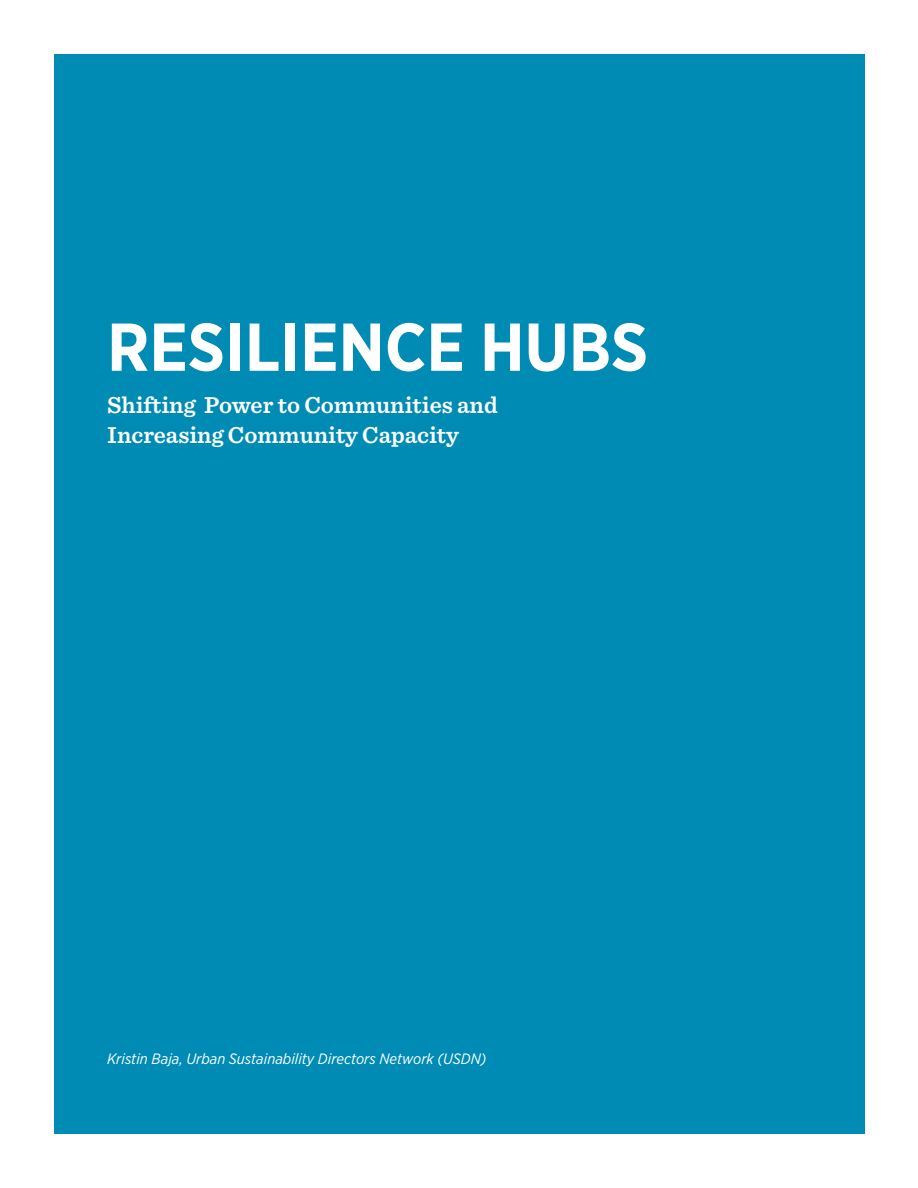
<style>
.page{position:relative;width:918px;height:1188px;background:#fff}
.page>*{position:absolute;margin:0;border:0;box-sizing:border-box;transform-origin:0 0}
.t1{font:700 67.5px "Gotham Narrow";color:#fff}
.t2{font:600 24px/30px "Sentinel";color:#fff}
.t3{font:italic 15px "Gotham Narrow";color:#fff}
</style>
<div class="page">
<div style="left:54px;top:54px;width:810px;height:1080px;background:#008bb5"></div>
<h1 class="t1" style="left:107px;top:317px;width:543px">RESILIENCE HUBS</h1>
<p class="t2" style="left:107px;top:391px;width:392px">Shifting Power to Communities and<br>Increasing Community Capacity</p>
<p class="t3" style="left:107px;top:1052px;width:381px">Kristin Baja, Urban Sustainability Directors Network (USDN)</p>
</div>
